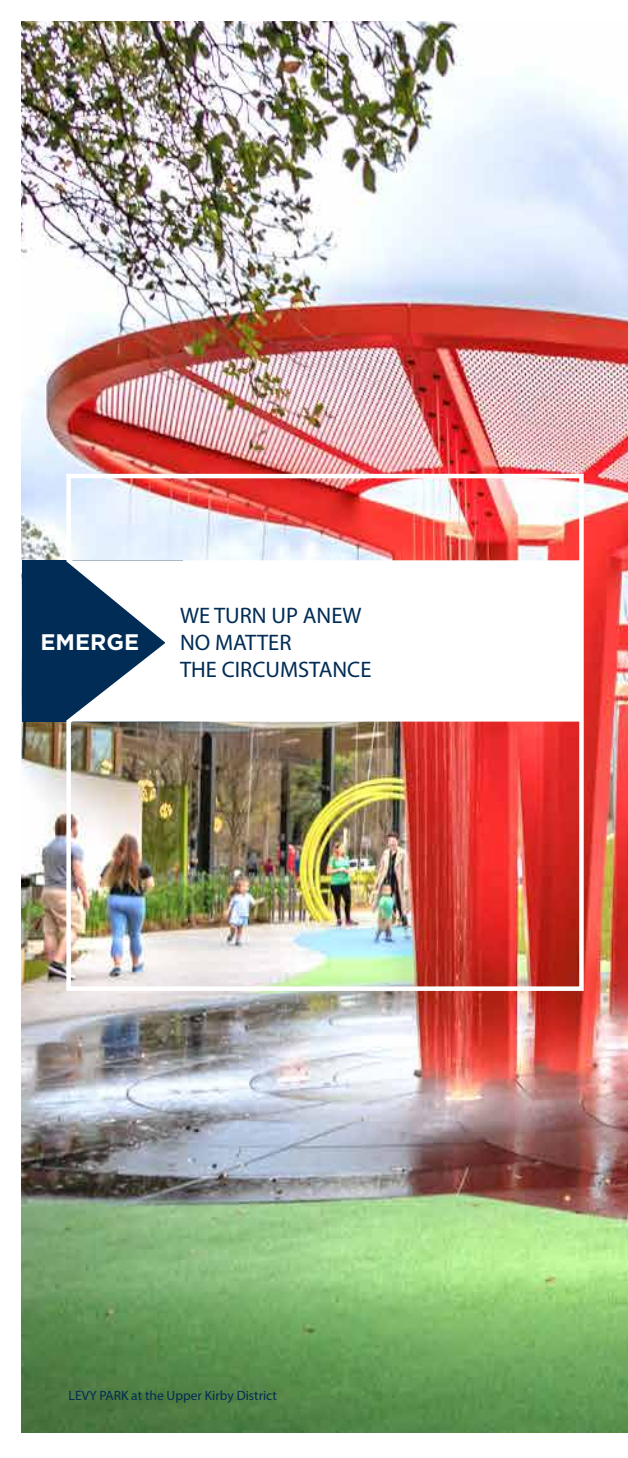
<style>
.page{position:relative;width:628px;height:1458px;background:#fff}
.page>*{position:absolute;margin:0;border:0;box-sizing:border-box;transform-origin:0 0}
.t1{font:22.5px/27px "Gotham";color:#002c55}
.t2{font:700 22.5px "Gotham";color:#fff}
.t3{font:13.5px "Gotham";color:#002c55}
</style>
<div class="page">
<img style="left:22px;top:21px;width:606px;height:1411px">
<div style="left:22px;top:560px;width:160px;height:162px;background:#002c55"></div>
<img style="left:64px;top:472px;width:522px;height:521px">
<svg style="left:69px;top:560px;width:512px;height:162px"></svg>
<p class="t2" style="left:40px;top:627px;width:100px">EMERGE</p>
<p class="t1" style="left:180px;top:602px;width:193px">WE TURN UP ANEW<br>NO MATTER<br>THE CIRCUMSTANCE</p>
<p class="t3" style="left:69px;top:1387px;width:210px">LEVY PARK at the Upper Kirby District</p>
</div>
